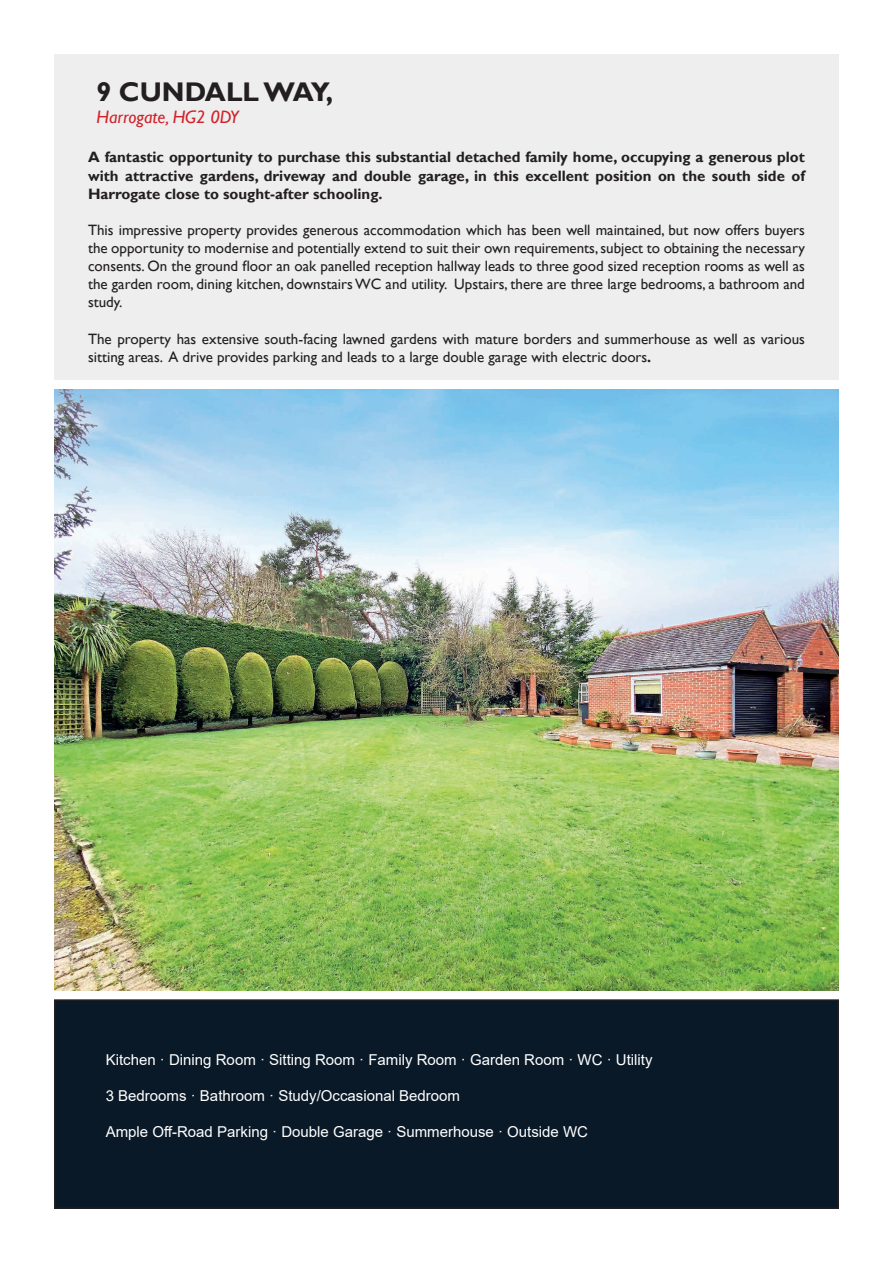
<style>
.page{position:relative;width:893px;height:1263px;background:#fff}
.page>*{position:absolute;margin:0;border:0;box-sizing:border-box;transform-origin:0 0}
.t1{font:700 27px "Gill Sans";color:#231f20}
.t2{font:italic 18px "Gill Sans";color:#d1232a}
.t3{font:15px/18.1px "Gill Sans";color:#231f20;text-align:justify}
.t4{font:700 15px/18.1px "Gill Sans";color:#231f20;text-align:justify}
.t5{font:15px "Arial";color:#fff}
.s1{font-weight:700}
</style>
<div class="page">
<div style="left:55px;top:1000px;width:783px;height:208px;background:#0a1928"></div>
<div style="left:54px;top:999px;width:785px;height:210px;border:2px solid #231f20"></div>
<div style="left:54px;top:54px;width:785px;height:326px;background:#eeeeef"></div>
<img style="left:54px;top:390px;width:785px;height:601px">
<h1 class="t1" style="left:97px;top:75px;width:238px">9 CUNDALL WAY,</h1>
<p class="t2" style="left:97px;top:106px;width:144px">Harrogate, HG2 0DY</p>
<p class="t4" style="left:88px;top:149px;width:718px">A fantastic opportunity to purchase this substantial detached family home, occupying a generous plot with attractive gardens, driveway and double garage, in this excellent position on the south side of Harrogate close to sought-after schooling.</p>
<p class="t3" style="left:88px;top:221px;width:718px">This impressive property provides generous accommodation which has been well maintained, but now offers buyers the opportunity to modernise and potentially extend to suit their own requirements, subject to obtaining the necessary consents. On the ground floor an oak panelled reception hallway leads to three good sized reception rooms as well as the garden room, dining kitchen, downstairs WC and utility. Upstairs, there are three large bedrooms, a bathroom and study.</p>
<p class="t3" style="left:88px;top:330px;width:718px">The property has extensive south-facing lawned gardens with mature borders and summerhouse as well as various sitting areas. A drive provides parking and leads to a large double garage with electric doors<span class="s1">.</span></p>
<p class="t5" style="left:106px;top:1049px;width:548px">Kitchen · Dining Room · Sitting Room · Family Room · Garden Room · WC · Utility</p>
<p class="t5" style="left:106px;top:1085px;width:356px">3 Bedrooms · Bathroom · Study/Occasional Bedroom</p>
<p class="t5" style="left:106px;top:1121px;width:484px">Ample Off-Road Parking · Double Garage · Summerhouse · Outside WC</p>
</div>
